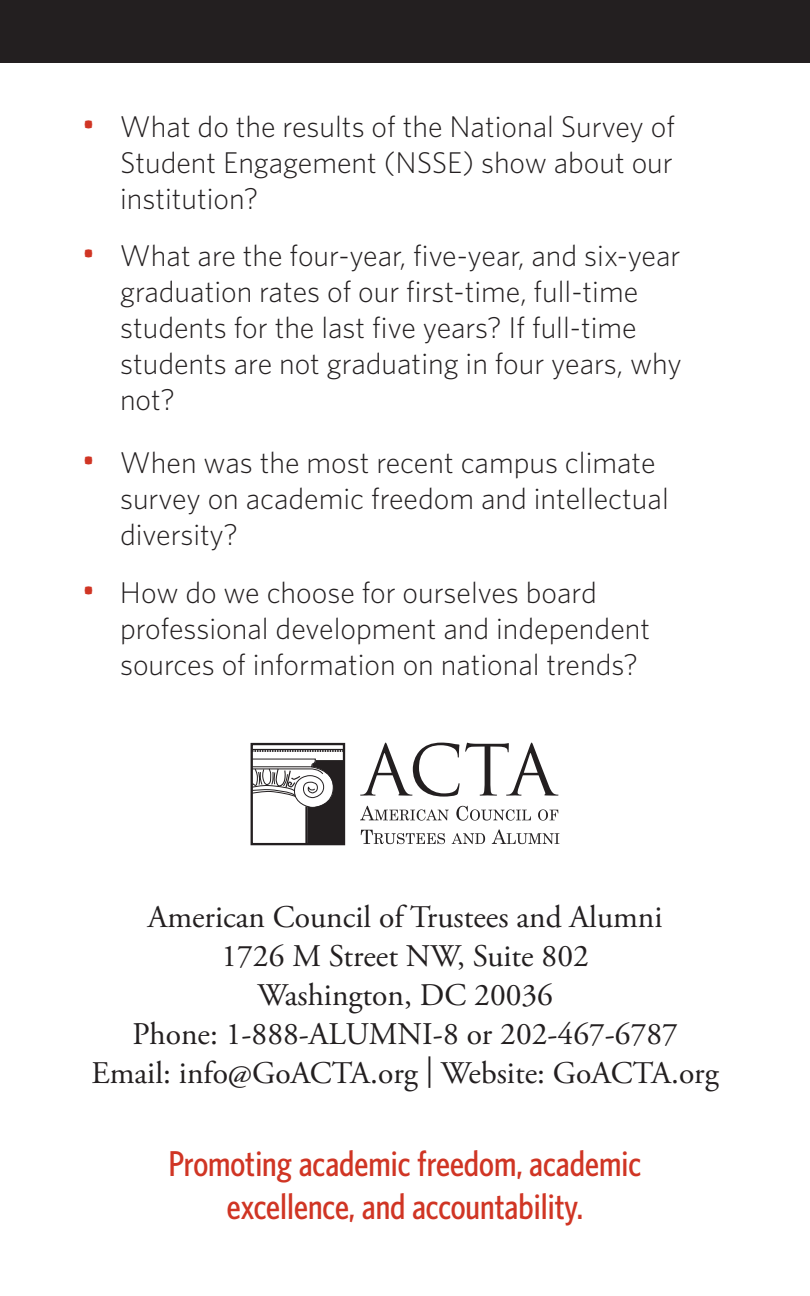
<style>
.page{position:relative;width:810px;height:1296px;background:#fff}
.page>*{position:absolute;margin:0;border:0;box-sizing:border-box;transform-origin:0 0}
.t1{font:500 36px "Whitney Condensed";color:#d03524}
.t2{font:31.5px "Adobe Garamond Pro";color:#231f20}
.t3{font:300 30px/36px "Whitney";color:#231f20}
.s1{font-size:36px;color:#d03524}
</style>
<div class="page">
<div style="left:0;top:0;width:810px;height:63px;background:#231f20"></div>
<svg style="left:360px;top:743px;width:199px;height:54px"></svg>
<hr style="left:252px;top:749px;width:92px;height:1px;background:#231f20">
<svg style="left:254px;top:750px;width:88px;height:2px"></svg>
<svg style="left:254px;top:758px;width:88px;height:84px"></svg>
<div style="left:251px;top:743px;width:94px;height:102px;border:2px solid #231f20"></div>
<svg style="left:360px;top:806px;width:89px;height:15px"></svg>
<svg style="left:456px;top:806px;width:75px;height:15px"></svg>
<svg style="left:538px;top:809px;width:20px;height:12px"></svg>
<svg style="left:361px;top:830px;width:84px;height:14px"></svg>
<svg style="left:452px;top:833px;width:33px;height:11px"></svg>
<svg style="left:492px;top:829px;width:67px;height:15px"></svg>
<p class="t3" style="left:120px;top:108px;width:557px;text-align:justify;text-indent:-39px"><span class="s1">•</span> What do the results of the National Survey of Student Engagement (NSSE) show about our institution?</p>
<p class="t3" style="left:120px;top:237px;width:563px;text-indent:-39px"><span class="s1">•</span> What are the four-year, five-year, and six-year graduation rates of our first-time, full-time students for the last five years? If full-time students are not graduating in four years, why not?</p>
<p class="t3" style="left:120px;top:444px;width:550px;text-indent:-39px"><span class="s1">•</span> When was the most recent campus climate survey on academic freedom and intellectual diversity?</p>
<p class="t3" style="left:120px;top:574px;width:532px;text-indent:-39px"><span class="s1">•</span> How do we choose for ourselves board professional development and independent sources of information on national trends?</p>
<p class="t2" style="left:148px;top:898px;width:516px">American Council of Trustees and Alumni</p>
<p class="t2" style="left:221px;top:937px;width:369px">1726 M Street NW, Suite 802</p>
<p class="t2" style="left:257px;top:976px;width:297px">Washington, DC 20036</p>
<p class="t2" style="left:132px;top:1015px;width:547px">Phone: 1-888-ALUMNI-8 or 202-467-6787</p>
<p class="t2" style="left:92px;top:1054px;width:629px">Email: info@GoACTA.org | Website: GoACTA.org</p>
<p class="t1" style="left:169px;top:1141px;width:474px">Promoting academic freedom, academic</p>
<p class="t1" style="left:227px;top:1184px;width:358px">excellence, and accountability.</p>
</div>
